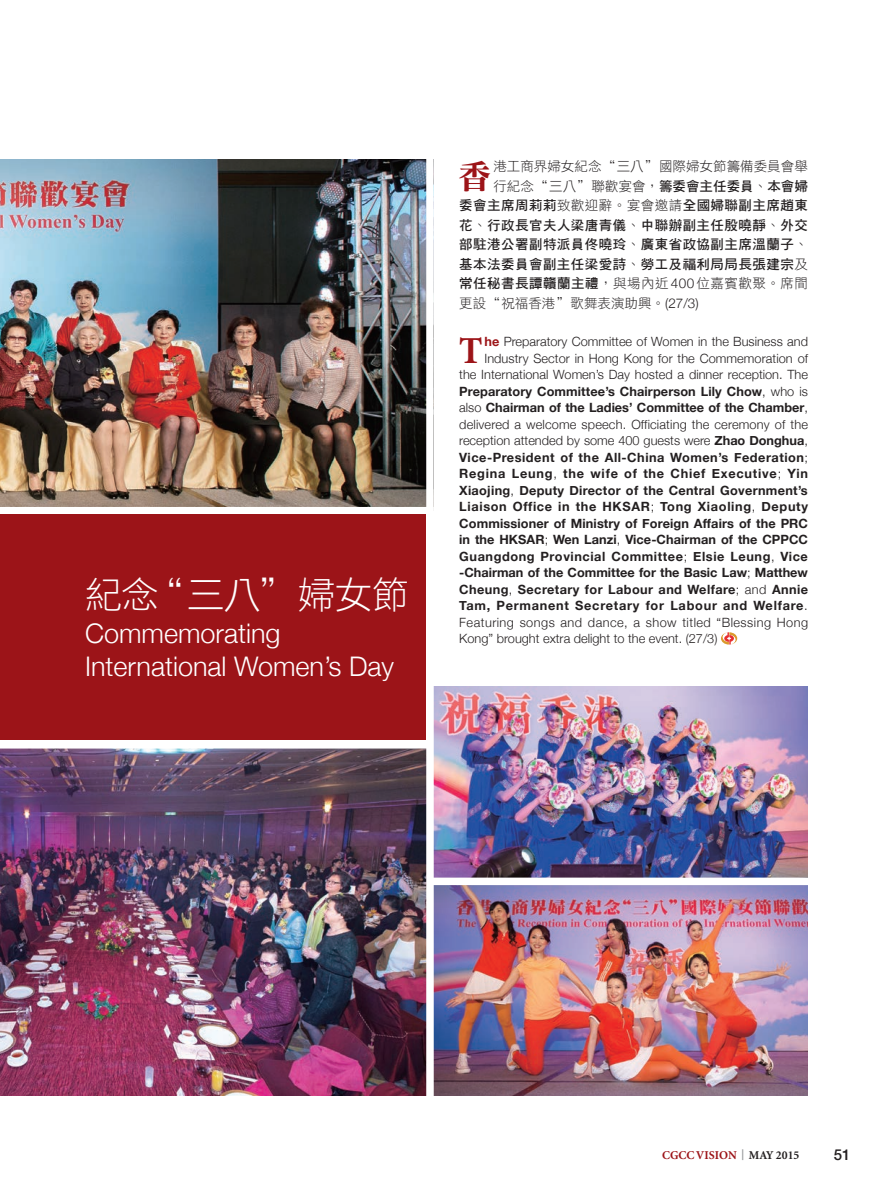
<style>
.page{position:relative;width:893px;height:1191px;background:#fff}
.page>*{position:absolute;margin:0;border:0;box-sizing:border-box;transform-origin:0 0}
.t1{font:700 38.1px "Minion";color:#9c1418}
.t2{font:37.5px "DF Hei Std W3";letter-spacing:-.02em;color:#fff}
.t3{font:33px "DF Li Song Std W7";color:#9c1418}
.t4{font:300 27px/32.4px "Helvetica Neue";color:#fff}
.t5{font:500 15px "Helvetica Neue";color:#231f20}
.t6{font:13.5px/19.5px "DF Hei Std W7";letter-spacing:.035em;color:#231f20;text-align:justify}
.t7{font:13.5px/19.5px "DF Hei Std W3";color:#231f20}
.t8{font:300 12.75px "Helvetica Neue";color:#231f20}
.t9{font:700 12.75px "Helvetica Neue";letter-spacing:.02em;color:#231f20}
.t10{font:700 12.75px "Helvetica Neue";color:#231f20}
.t11{font:700 12.75px "Helvetica Neue";letter-spacing:.06em;color:#231f20}
.t12{font:300 12.75px "Helvetica Neue";letter-spacing:.035em;color:#231f20}
.t13{font:700 12.75px "Helvetica Neue";letter-spacing:.04em;color:#231f20}
.t14{font:700 12.75px "Helvetica Neue";letter-spacing:.045em;color:#231f20}
.t15{font:700 12.75px "Helvetica Neue";letter-spacing:.05em;color:#231f20}
.t16{font:700 12px "Minion";color:#9c1418}
.s1{font-family:"DF Hei Std W7"}
.s2{font-family:"DF Hei Std W3"}
.s3{font-family:"Helvetica Neue";font-weight:300}
.s4{font-weight:700;color:#9c1418}
.s5{font-weight:300}
.s6{font-weight:700}
.s7{font-family:"DF Li Song Std W7";font-weight:400;color:#939598}
.s8{color:#231f20}
</style>
<div class="page">
<img style="left:0;top:160px;width:426px;height:347px">
<div style="left:0;top:515px;width:426px;height:225px;background:#9c1418"></div>
<svg style="left:721px;top:632px;width:16px;height:12px"></svg>
<img style="left:0;top:748px;width:426px;height:348px">
<img style="left:434px;top:686px;width:374px;height:410px">
<div style="left:430px;top:877px;width:388px;height:8px;background:#fff"></div>
<h2 class="t2" style="left:85px;top:574px;width:326px">紀念“三八”婦女節</h2>
<h3 class="t4" style="left:85px;top:616px;width:311px">Commemorating<br>International Women’s Day</h3>
<h3 class="t3" style="left:458px;top:158px;width:34px">香</h3>
<p class="t7" style="left:493px;top:156px;width:316px">港工商界婦女紀念“三八”國際婦女節籌備委員會舉行紀念“三八”聯歡宴會，<span class="s1">籌委會主任委員</span>、<span class="s1">本會婦</span></p>
<p class="t6" style="left:459px;top:195px;width:350px">委會主席周莉莉<span class="s2">致歡迎辭。宴會邀請</span>全國婦聯副主席趙東花<span class="s2">、</span>行政長官夫人梁唐青儀<span class="s2">、</span>中聯辦副主任殷曉靜<span class="s2">、</span>外交部駐港公署副特派員佟曉玲<span class="s2">、</span>廣東省政協副主席溫蘭子<span class="s2">、</span>基本法委員會副主任梁愛詩<span class="s2">、</span>勞工及福利局局長張建宗<span class="s2">及</span></p>
<p class="t7" style="left:459px;top:273px;width:350px"><span class="s1">常任秘書長譚贛蘭主禮</span>，與場內近<span class="s3">400</span>位嘉賓歡聚。席間更設“祝福香港”歌舞表演助興。<span class="s3">(27/3)</span></p>
<h1 class="t1" style="left:459px;top:331px;width:25px">T</h1>
<p class="t8" style="left:484px;top:331px;width:325px"><span class="s4">he</span> Preparatory Committee of Women in the Business and</p>
<p class="t8" style="left:484px;top:348px;width:325px">Industry Sector in Hong Kong for the Commemoration of</p>
<p class="t8" style="left:459px;top:364px;width:350px">the International Women’s Day hosted a dinner reception. The</p>
<p class="t9" style="left:459px;top:381px;width:350px">Preparatory Committee’s Chairperson Lily Chow<span class="s5">, who is</span></p>
<p class="t10" style="left:459px;top:397px;width:350px"><span class="s5">also</span> Chairman of the Ladies’ Committee of the Chamber<span class="s5">,</span></p>
<p class="t8" style="left:459px;top:414px;width:350px">delivered a welcome speech. Officiating the ceremony of the</p>
<p class="t8" style="left:459px;top:430px;width:350px">reception attended by some 400 guests were <span class="s6">Zhao Donghua</span>,</p>
<p class="t13" style="left:459px;top:447px;width:350px">Vice-President of the All-China Women’s Federation<span class="s5">;</span></p>
<p class="t11" style="left:459px;top:463px;width:350px">Regina Leung<span class="s5">,</span> the wife of the Chief Executive<span class="s5">;</span> Yin</p>
<p class="t9" style="left:459px;top:480px;width:350px">Xiaojing<span class="s5">,</span> Deputy Director of the Central Government’s</p>
<p class="t15" style="left:459px;top:496px;width:350px">Liaison Office in the HKSAR<span class="s5">;</span> Tong Xiaoling<span class="s5">,</span> Deputy</p>
<p class="t9" style="left:459px;top:513px;width:350px">Commissioner of Ministry of Foreign Affairs of the PRC</p>
<p class="t9" style="left:459px;top:529px;width:350px">in the HKSAR<span class="s5">;</span> Wen Lanzi<span class="s5">,</span> Vice-Chairman of the CPPCC</p>
<p class="t14" style="left:459px;top:546px;width:350px">Guangdong Provincial Committee<span class="s5">;</span> Elsie Leung<span class="s5">,</span> Vice</p>
<p class="t10" style="left:459px;top:562px;width:350px">-Chairman of the Committee for the Basic Law<span class="s5">;</span> Matthew</p>
<p class="t9" style="left:459px;top:579px;width:350px">Cheung<span class="s5">,</span> Secretary for Labour and Welfare<span class="s5">; and</span> Annie</p>
<p class="t11" style="left:459px;top:595px;width:350px">Tam, Permanent Secretary for Labour and Welfare<span class="s5">.</span></p>
<p class="t12" style="left:459px;top:612px;width:350px">Featuring songs and dance, a show titled “Blessing Hong</p>
<p class="t8" style="left:459px;top:628px;width:260px">Kong” brought extra delight to the event. (27/3)</p>
<p class="t16" style="left:662px;top:1148px;width:139px">CGCC VISION<span class="s7">︱</span><span class="s8">MAY 2015</span></p>
<p class="t5" style="left:834px;top:1142px;width:18px">51</p>
</div>
